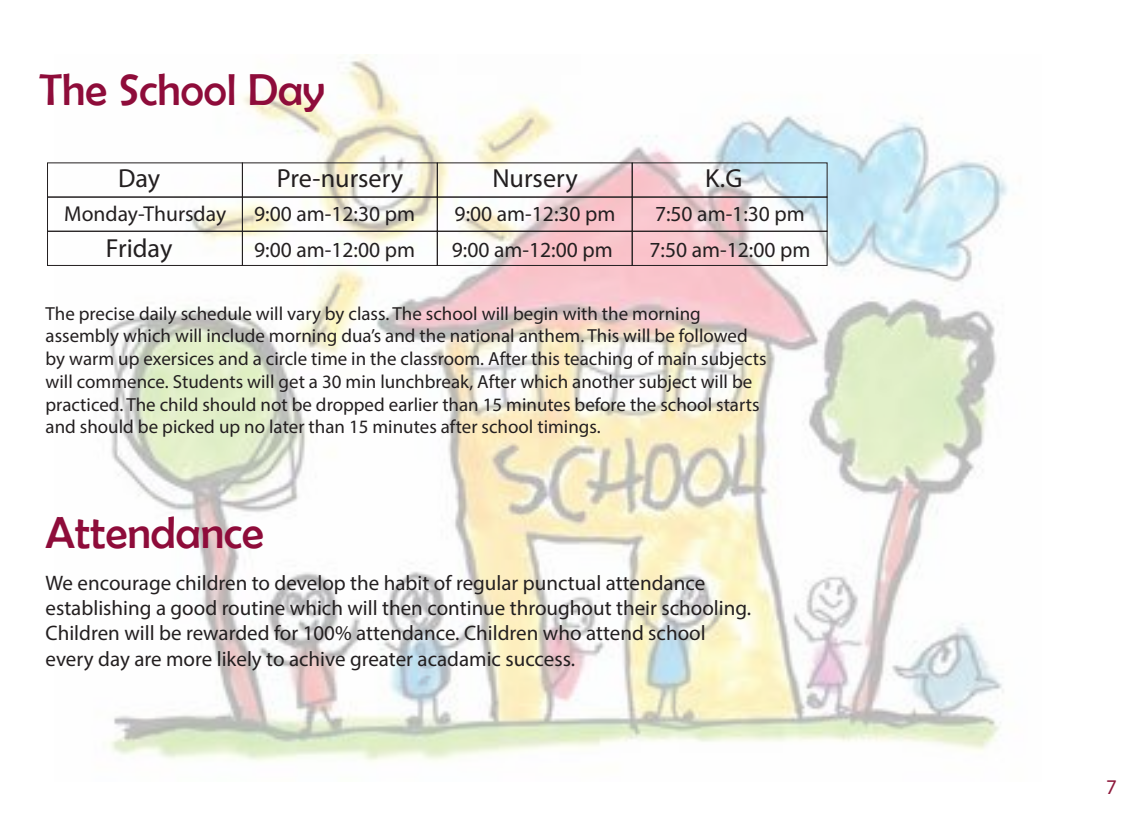
<style>
.page{position:relative;width:1134px;height:819px;background:#fff}
.page>*{position:absolute;margin:0;border:0;box-sizing:border-box;transform-origin:0 0}
.t1{font:44.8px "Berlin Sans FB";color:#8e0c3a}
.t2{font:26.25px "Myriad Pro";color:#231f20}
.t3{font:21.53px "Myriad Pro";color:#231f20}
.t4{font:21px/25.2px "Myriad Pro";color:#231f20}
.t5{font:21px "Myriad Pro";color:#8d183b}
.t6{font:18.9px/22.8px "Myriad Pro";color:#231f20}
</style>
<div class="page">
<img style="left:106px;top:55px;width:903px;height:707px">
<div style="left:47px;top:197px;width:196px;height:35px;border:1px solid #231f20"></div>
<div style="left:242px;top:197px;width:196px;height:35px;border:1px solid #231f20"></div>
<div style="left:437px;top:197px;width:196px;height:35px;border:1px solid #231f20"></div>
<div style="left:632px;top:197px;width:196px;height:35px;border:1px solid #231f20"></div>
<div style="left:47px;top:231px;width:196px;height:35px;border:1px solid #231f20"></div>
<div style="left:242px;top:231px;width:196px;height:35px;border:1px solid #231f20"></div>
<div style="left:437px;top:231px;width:196px;height:35px;border:1px solid #231f20"></div>
<div style="left:632px;top:231px;width:196px;height:35px;border:1px solid #231f20"></div>
<h1 class="t1" style="left:39px;top:65px;width:287px">The School Day</h1>
<h2 class="t2" style="left:118px;top:162px;width:44px">Day</h2>
<h2 class="t2" style="left:277px;top:162px;width:128px">Pre-nursery</h2>
<h2 class="t2" style="left:492px;top:162px;width:87px">Nursery</h2>
<h2 class="t2" style="left:705px;top:162px;width:39px">K.G</h2>
<p class="t3" style="left:64px;top:200px;width:163px">Monday-Thursday</p>
<p class="t3" style="left:254px;top:200px;width:162px">9:00 am-12:30 pm</p>
<p class="t3" style="left:455px;top:200px;width:162px">9:00 am-12:30 pm</p>
<p class="t3" style="left:655px;top:200px;width:151px">7:50 am-1:30 pm</p>
<p class="t3" style="left:254px;top:236px;width:162px">9:00 am-12:00 pm</p>
<p class="t3" style="left:452px;top:236px;width:162px">9:00 am-12:00 pm</p>
<p class="t3" style="left:650px;top:236px;width:162px">7:50 am-12:00 pm</p>
<h2 class="t2" style="left:106px;top:232px;width:68px">Friday</h2>
<p class="t6" style="left:46px;top:302px;width:723px">The precise daily schedule will vary by class. The school will begin with the morning assembly which will include morning dua’s and the national anthem. This will be followed by warm up exersices and a circle time in the classroom. After this teaching of main subjects will commence. Students will get a 30 min lunchbreak, After which another subject will be practiced. The child should not be dropped earlier than 15 minutes before the school starts and should be picked up no later than 15 minutes after school timings.</p>
<h1 class="t1" style="left:46px;top:508px;width:220px">Attendance</h1>
<p class="t4" style="left:46px;top:570px;width:707px">We encourage children to develop the habit of regular punctual attendance establishing a good routine which will then continue throughout their schooling.<br>Children will be rewarded for 100% attendance. Children who attend school every day are more likely to achive greater acadamic success.</p>
<p class="t5" style="left:1106px;top:774px;width:12px">7</p>
</div>
